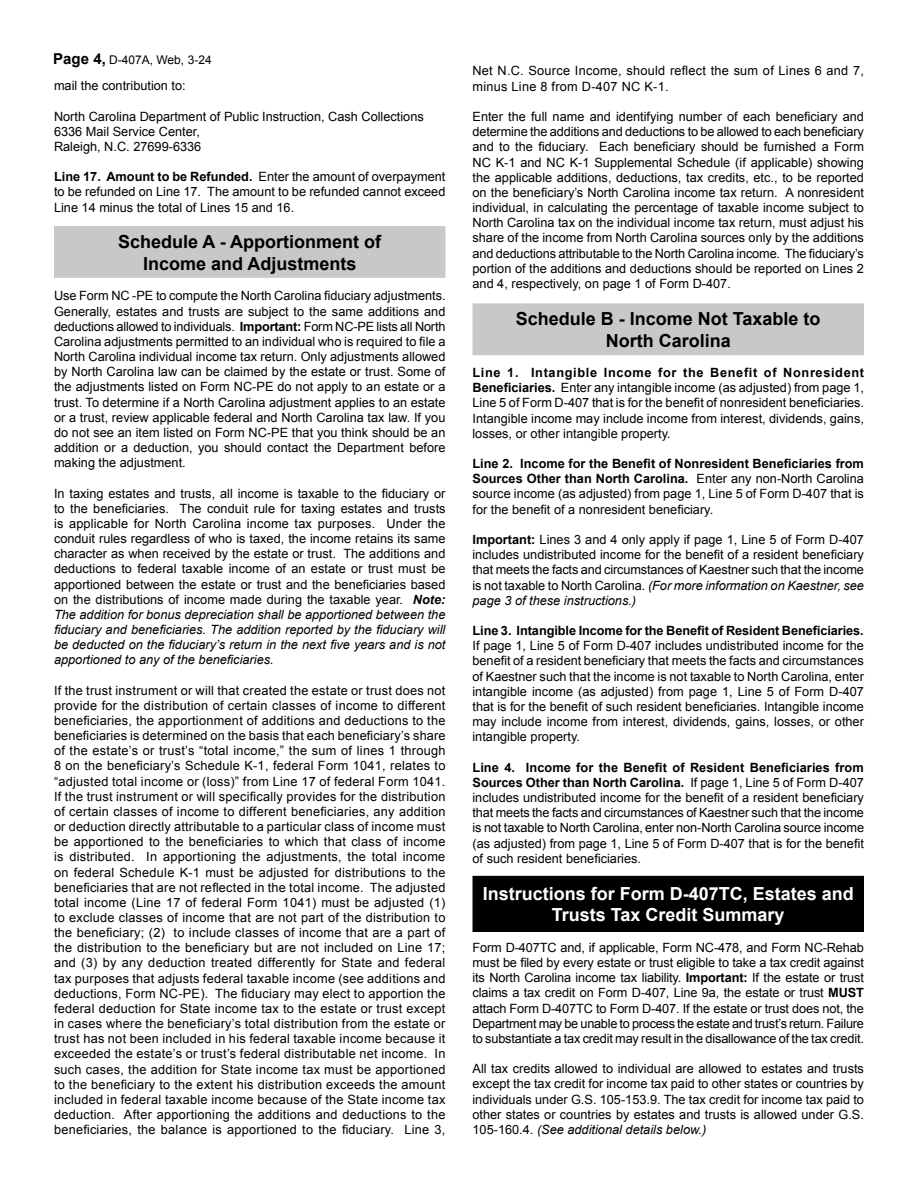
<style>
.page{position:relative;width:918px;height:1188px;background:#fff}
.page>*{position:absolute;margin:0;border:0;box-sizing:border-box;transform-origin:0 0}
.t1{font:700 18px/21.8px "Arial";color:#000;text-align:center}
.t2{font:700 18px/21.8px "Arial";color:#fff;text-align:center}
.t3{font:12.75px/15.1px "Arial";color:#000;text-align:justify}
.t4{font:12.75px/15.1px "Arial";letter-spacing:.02em;color:#000}
.t5{font:700 12.75px "Arial";letter-spacing:-.005em;color:#000}
.t6{font:12px "Arial";color:#000}
.s1{font-weight:700;font-size:15px}
.s2{font-weight:700}
.s3{font-weight:700;font-style:italic}
.s4{font-style:italic}
</style>
<div class="page">
<div style="left:472px;top:303px;width:392px;height:52px;background:#c7c8ca;border:2px solid #c7c8ca"></div>
<div style="left:54px;top:226px;width:392px;height:52px;background:#c7c8ca"></div>
<div style="left:472px;top:876px;width:392px;height:56px;background:#000"></div>
<p class="t6" style="left:53px;top:52px;width:160px"><span class="s1">Page 4,</span> D-407A, Web, 3-24</p>
<p class="t3" style="left:54px;top:78px;width:133px">mail the contribution to:</p>
<p class="t3" style="left:54px;top:109px;width:371px;text-align:left">North Carolina Department of Public Instruction, Cash Collections<br>6336 Mail Service Center,<br>Raleigh, N.C. 27699-6336</p>
<p class="t3" style="left:54px;top:169px;width:393px"><span class="s2">Line 17. Amount to be Refunded.</span> Enter the amount of overpayment to be refunded on Line 17. The amount to be refunded cannot exceed Line 14 minus the total of Lines 15 and 16.</p>
<h1 class="t1" style="left:118px;top:232px;width:264px">Schedule A - Apportionment of<br>Income and Adjustments</h1>
<p class="t3" style="left:54px;top:289px;width:393px">Use Form NC -PE to compute the North Carolina fiduciary adjustments.<br>Generally, estates and trusts are subject to the same additions and deductions allowed to individuals. <span class="s2">Important:</span> Form NC-PE lists all North Carolina adjustments permitted to an individual who is required to file a North Carolina individual income tax return. Only adjustments allowed by North Carolina law can be claimed by the estate or trust. Some of the adjustments listed on Form NC-PE do not apply to an estate or a trust. To determine if a North Carolina adjustment applies to an estate or a trust, review applicable federal and North Carolina tax law. If you do not see an item listed on Form NC-PE that you think should be an addition or a deduction, you should contact the Department before making the adjustment.</p>
<p class="t3" style="left:54px;top:486px;width:393px">In taxing estates and trusts, all income is taxable to the fiduciary or to the beneficiaries. The conduit rule for taxing estates and trusts is applicable for North Carolina income tax purposes. Under the conduit rules regardless of who is taxed, the income retains its same character as when received by the estate or trust. The additions and deductions to federal taxable income of an estate or trust must be apportioned between the estate or trust and the beneficiaries based on the distributions of income made during the taxable year. <span class="s3">Note:<br></span><span class="s4">The addition for bonus depreciation shall be apportioned between the fiduciary and beneficiaries. The addition reported by the fiduciary will be deducted on the fiduciary’s return in the next five years and is not apportioned to any of the beneficiaries.</span></p>
<p class="t3" style="left:54px;top:683px;width:393px">If the trust instrument or will that created the estate or trust does not provide for the distribution of certain classes of income to different beneficiaries, the apportionment of additions and deductions to the beneficiaries is determined on the basis that each beneficiary’s share of the estate’s or trust’s “total income,” the sum of lines 1 through 8 on the beneficiary’s Schedule K-1, federal Form 1041, relates to “adjusted total income or (loss)” from Line 17 of federal Form 1041.<br>If the trust instrument or will specifically provides for the distribution of certain classes of income to different beneficiaries, any addition or deduction directly attributable to a particular class of income must be apportioned to the beneficiaries to which that class of income is distributed. In apportioning the adjustments, the total income on federal Schedule K-1 must be adjusted for distributions to the beneficiaries that are not reflected in the total income. The adjusted total income (Line 17 of federal Form 1041) must be adjusted (1) to exclude classes of income that are not part of the distribution to the beneficiary; (2) to include classes of income that are a part of the distribution to the beneficiary but are not included on Line 17; and (3) by any deduction treated differently for State and federal tax purposes that adjusts federal taxable income (see additions and deductions, Form NC-PE). The fiduciary may elect to apportion the federal deduction for State income tax to the estate or trust except in cases where the beneficiary’s total distribution from the estate or trust has not been included in his federal taxable income because it exceeded the estate’s or trust’s federal distributable net income. In such cases, the addition for State income tax must be apportioned to the beneficiary to the extent his distribution exceeds the amount included in federal taxable income because of the State income tax deduction. After apportioning the additions and deductions to the beneficiaries, the balance is apportioned to the fiduciary. Line 3,</p>
<p class="t4" style="left:472px;top:64px;width:393px">Net N.C. Source Income, should reflect the sum of Lines 6 and 7, minus Line 8 from D-407 NC K-1.</p>
<p class="t3" style="left:472px;top:109px;width:393px">Enter the full name and identifying number of each beneficiary and determine the additions and deductions to be allowed to each beneficiary and to the fiduciary. Each beneficiary should be furnished a Form NC K-1 and NC K-1 Supplemental Schedule (if applicable) showing the applicable additions, deductions, tax credits, etc., to be reported on the beneficiary’s North Carolina income tax return. A nonresident individual, in calculating the percentage of taxable income subject to North Carolina tax on the individual income tax return, must adjust his share of the income from North Carolina sources only by the additions and deductions attributable to the North Carolina income. The fiduciary’s portion of the additions and deductions should be reported on Lines 2 and 4, respectively, on page 1 of Form D-407.</p>
<h1 class="t1" style="left:516px;top:308px;width:306px">Schedule B - Income Not Taxable to<br>North Carolina</h1>
<p class="t3" style="left:472px;top:365px;width:393px"><span class="s2">Line 1. Intangible Income for the Benefit of Nonresident Beneficiaries.</span> Enter any intangible income (as adjusted) from page 1, Line 5 of Form D-407 that is for the benefit of nonresident beneficiaries.<br>Intangible income may include income from interest, dividends, gains, losses, or other intangible property.</p>
<p class="t3" style="left:472px;top:456px;width:393px"><span class="s2">Line 2. Income for the Benefit of Nonresident Beneficiaries from Sources Other than North Carolina.</span> Enter any non-North Carolina source income (as adjusted) from page 1, Line 5 of Form D-407 that is for the benefit of a nonresident beneficiary.</p>
<p class="t3" style="left:472px;top:532px;width:393px"><span class="s2">Important:</span> Lines 3 and 4 only apply if page 1, Line 5 of Form D-407 includes undistributed income for the benefit of a resident beneficiary that meets the facts and circumstances of Kaestner such that the income is not taxable to North Carolina. <span class="s4">(For more information on Kaestner, see page 3 of these instructions.)</span></p>
<p class="t5" style="left:472px;top:622px;width:393px">Line 3. Intangible Income for the Benefit of Resident Beneficiaries.</p>
<p class="t3" style="left:472px;top:638px;width:393px">If page 1, Line 5 of Form D-407 includes undistributed income for the benefit of a resident beneficiary that meets the facts and circumstances of Kaestner such that the income is not taxable to North Carolina, enter intangible income (as adjusted) from page 1, Line 5 of Form D-407 that is for the benefit of such resident beneficiaries. Intangible income may include income from interest, dividends, gains, losses, or other intangible property.</p>
<p class="t3" style="left:472px;top:760px;width:393px"><span class="s2">Line 4. Income for the Benefit of Resident Beneficiaries from Sources Other than North Carolina.</span> If page 1, Line 5 of Form D-407 includes undistributed income for the benefit of a resident beneficiary that meets the facts and circumstances of Kaestner such that the income is not taxable to North Carolina, enter non-North Carolina source income (as adjusted) from page 1, Line 5 of Form D-407 that is for the benefit of such resident beneficiaries.</p>
<h1 class="t2" style="left:483px;top:883px;width:373px">Instructions for Form D-407TC, Estates and<br>Trusts Tax Credit Summary</h1>
<p class="t3" style="left:472px;top:940px;width:393px">Form D-407TC and, if applicable, Form NC-478, and Form NC-Rehab must be filed by every estate or trust eligible to take a tax credit against its North Carolina income tax liability. <span class="s2">Important:</span> If the estate or trust claims a tax credit on Form D-407, Line 9a, the estate or trust <span class="s2">MUST </span>attach Form D-407TC to Form D-407. If the estate or trust does not, the Department may be unable to process the estate and trust’s return. Failure to substantiate a tax credit may result in the disallowance of the tax credit.</p>
<p class="t3" style="left:472px;top:1061px;width:393px">All tax credits allowed to individual are allowed to estates and trusts except the tax credit for income tax paid to other states or countries by individuals under G.S. 105-153.9. The tax credit for income tax paid to other states or countries by estates and trusts is allowed under G.S.<br>105-160.4. <span class="s4">(See additional details below.)</span></p>
</div>
